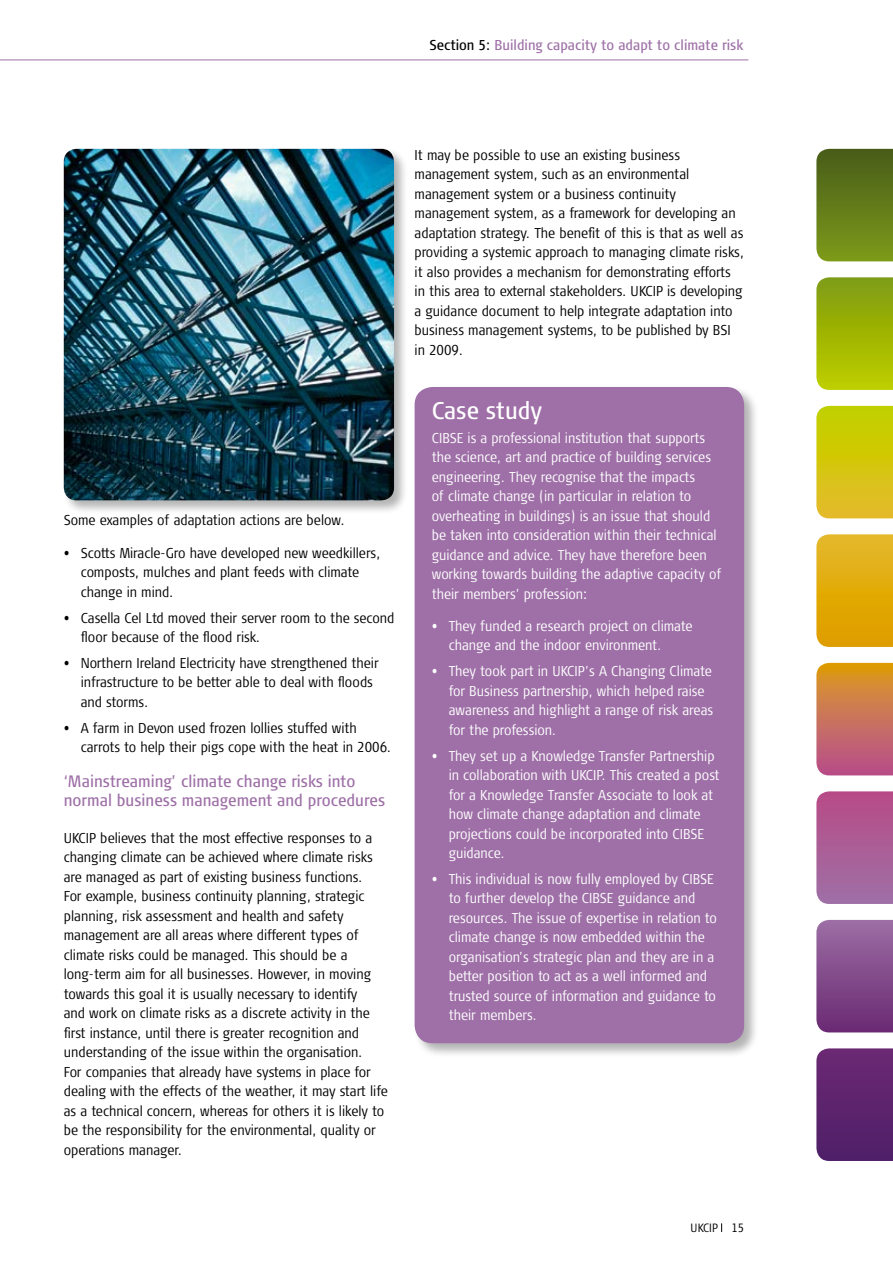
<style>
.page{position:relative;width:893px;height:1263px;background:#fff}
.page>*{position:absolute;margin:0;border:0;box-sizing:border-box;transform-origin:0 0}
.t1{font:24px "Signa Cond Column";color:#fff}
.t2{font:16.5px/19.5px "Signa Cond Column";color:#9e70a7}
.t3{font:300 14.25px/19.5px "Signa Cond Column";color:#000}
.t4{font:300 14.25px/19.5px "Signa Cond Column";color:#fff}
.t5{font:14.25px "Signa Cond Column";color:#9e70a7}
.t6{font:300 12px "Signa Cond Column";color:#000}
.s1{color:#000}
</style>
<div class="page">
<svg style="left:816px;top:920px;width:77px;height:112px;background:#844d8c"></svg>
<svg style="left:816px;top:1048px;width:77px;height:113px;background:#5f276f"></svg>
<svg style="left:816px;top:534px;width:77px;height:113px;background:#e2ac11"></svg>
<svg style="left:816px;top:791px;width:77px;height:113px;background:#ac5f97"></svg>
<svg style="left:816px;top:663px;width:77px;height:112px;background:#ca7557"></svg>
<svg style="left:816px;top:149px;width:77px;height:112px;background:#647c1c"></svg>
<svg style="left:816px;top:406px;width:77px;height:112px;background:#d3c611"></svg>
<svg style="left:816px;top:277px;width:77px;height:113px;background:#a0b50a"></svg>
<hr style="left:0;top:60px;width:748px;height:1px;background:#9e70a7">
<div style="left:413px;top:385px;width:346px;height:673px;background:#000;opacity:.3"></div>
<div style="left:415px;top:387px;width:329px;height:656px;background:#9e70a7;border-radius:18px"></div>
<div style="left:62px;top:147px;width:347px;height:368px;background:#000;opacity:.3"></div>
<img style="left:64px;top:149px;width:330px;height:351px">
<p class="t5" style="left:430px;top:37px;width:315px"><span class="s1">Section 5:</span> Building capacity to adapt to climate risk</p>
<p class="t3" style="left:64px;top:511px;width:283px">Some examples of adaptation actions are below.</p>
<p class="t3" style="left:81px;top:543px;width:301px;text-indent:-17px">• Scotts Miracle-Gro have developed new weedkillers, composts, mulches and plant feeds with climate change in mind.</p>
<p class="t3" style="left:81px;top:608px;width:315px;text-indent:-17px">• Casella Cel Ltd moved their server room to the second floor because of the flood risk.</p>
<p class="t3" style="left:81px;top:653px;width:300px;text-indent:-17px">• Northern Ireland Electricity have strengthened their infrastructure to be better able to deal with floods and storms.</p>
<p class="t3" style="left:81px;top:718px;width:312px;text-indent:-17px">• A farm in Devon used frozen lollies stuffed with carrots to help their pigs cope with the heat in 2006.</p>
<p class="t2" style="left:64px;top:771px;width:323px">‘Mainstreaming’ climate change risks into normal business management and procedures</p>
<p class="t3" style="left:64px;top:828px;width:325px">UKCIP believes that the most effective responses to a changing climate can be achieved where climate risks are managed as part of existing business functions.<br>For example, business continuity planning, strategic planning, risk assessment and health and safety management are all areas where different types of climate risks could be managed. This should be a long-term aim for all businesses. However, in moving towards this goal it is usually necessary to identify<br>and work on climate risks as a discrete activity in the first instance, until there is greater recognition and understanding of the issue within the organisation.<br>For companies that already have systems in place for dealing with the effects of the weather, it may start life as a technical concern, whereas for others it is likely to be the responsibility for the environmental, quality or operations manager.</p>
<p class="t3" style="left:415px;top:145px;width:331px">It may be possible to use an existing business management system, such as an environmental management system or a business continuity management system, as a framework for developing an adaptation strategy. The benefit of this is that as well as providing a systemic approach to managing climate risks, it also provides a mechanism for demonstrating efforts in this area to external stakeholders. UKCIP is developing a guidance document to help integrate adaptation into business management systems, to be published by BSI in 2009.</p>
<h1 class="t1" style="left:432px;top:397px;width:112px">Case study</h1>
<p class="t4" style="left:432px;top:428px;width:291px">CIBSE is a professional institution that supports the science, art and practice of building services engineering. They recognise that the impacts<br>of climate change (in particular in relation to overheating in buildings) is an issue that should be taken into consideration within their technical guidance and advice. They have therefore been working towards building the adaptive capacity of their members’ profession:</p>
<p class="t4" style="left:449px;top:616px;width:245px;text-indent:-17px">• They funded a research project on climate change and the indoor environment.</p>
<p class="t4" style="left:449px;top:662px;width:266px;text-indent:-17px">• They took part in UKCIP’s A Changing Climate for Business partnership, which helped raise awareness and highlight a range of risk areas for the profession.</p>
<p class="t4" style="left:449px;top:746px;width:272px;text-indent:-17px">• They set up a Knowledge Transfer Partnership in collaboration with UKCIP. This created a post for a Knowledge Transfer Associate to look at how climate change adaptation and climate projections could be incorporated into CIBSE guidance.</p>
<p class="t4" style="left:449px;top:869px;width:270px;text-indent:-17px">• This individual is now fully employed by CIBSE to further develop the CIBSE guidance and resources. The issue of expertise in relation to climate change is now embedded within the organisation’s strategic plan and they are in a better position to act as a well informed and trusted source of information and guidance to their members.</p>
<p class="t6" style="left:691px;top:1221px;width:55px">UKCIP 15</p>
</div>
